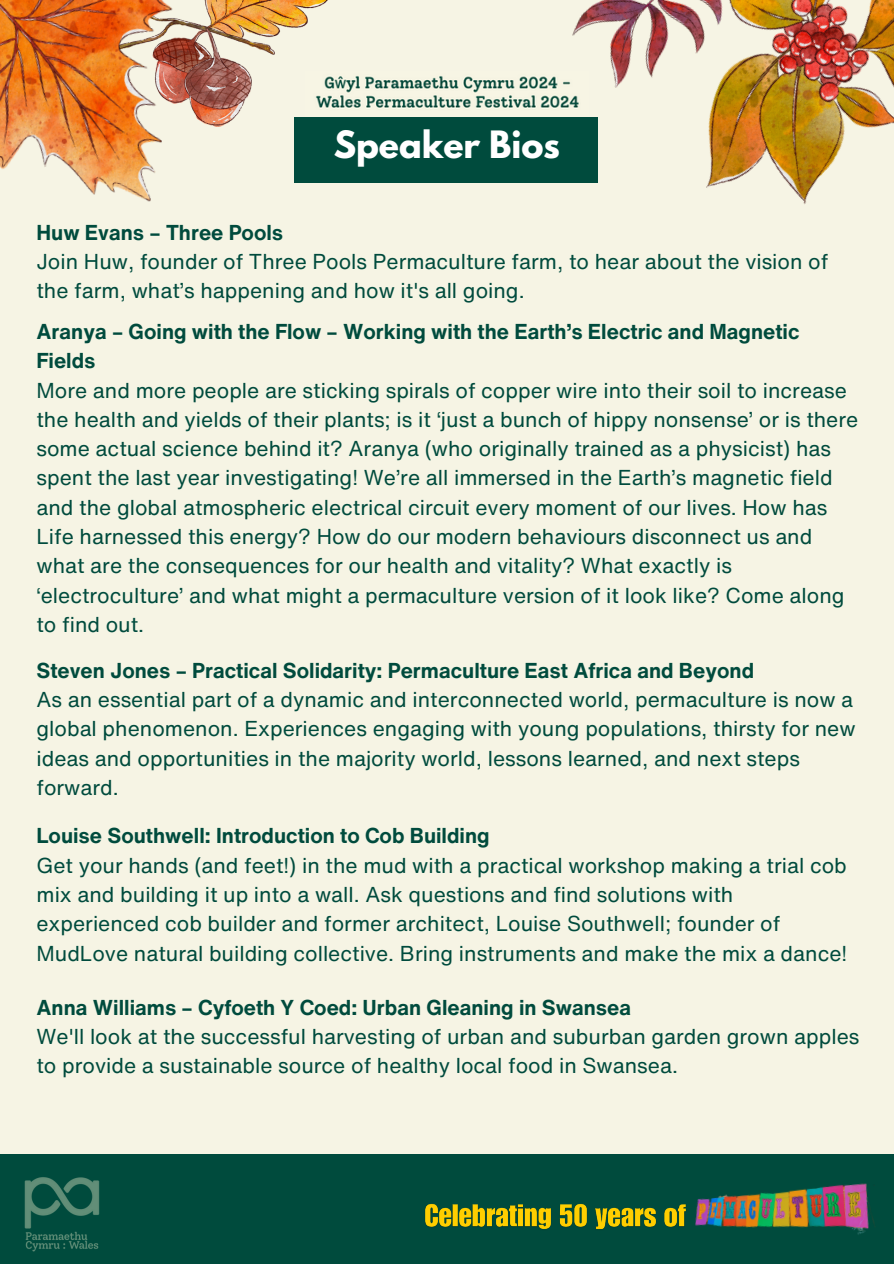
<style>
.page{position:relative;width:894px;height:1264px;background:#fff}
.page>*{position:absolute;margin:0;border:0;box-sizing:border-box;transform-origin:0 0}
.t1{font:700 33.3px "League Spartan";color:#fff}
.t2{font:21px/29.2px "Helvetica Now Text";color:#004b3d}
.t3{font:700 21px/29.2px "Helvetica Now Text";color:#004b3d}
</style>
<div class="page">
<div style="left:0;top:0;width:893px;height:1263px;background:#f6f4e4"></div>
<div style="left:0;top:1153px;width:893px;height:110px;background:#004b3d"></div>
<img style="left:24px;top:1177px;width:76px;height:75px">
<div style="left:294px;top:117px;width:303px;height:65px;background:#004b3d"></div>
<img style="left:330px;top:76px;width:213px;height:33px">
<img style="left:196px;top:0;width:134px;height:127px">
<img style="left:0;top:0;width:196px;height:202px">
<img style="left:543px;top:0;width:70px;height:108px">
<img style="left:613px;top:0;width:280px;height:204px">
<img style="left:695px;top:1183px;width:180px;height:52px">
<img style="left:425px;top:1203px;width:261px;height:26px">
<p class="t1" style="left:333px;top:128px;width:228px">Speaker Bios</p>
<p class="t3" style="left:36px;top:217px;width:248px">Huw Evans – Three Pools</p>
<p class="t2" style="left:36px;top:246px;width:793px">Join Huw, founder of Three Pools Permaculture farm, to hear about the vision of the farm, what’s happening and how it's all going.</p>
<p class="t3" style="left:36px;top:316px;width:764px">Aranya – Going with the Flow – Working with the Earth’s Electric and Magnetic<br>Fields</p>
<p class="t2" style="left:36px;top:375px;width:823px">More and more people are sticking spirals of copper wire into their soil to increase the health and yields of their plants; is it ‘just a bunch of hippy nonsense’ or is there some actual science behind it? Aranya (who originally trained as a physicist) has spent the last year investigating! We’re all immersed in the Earth’s magnetic field and the global atmospheric electrical circuit every moment of our lives. How has Life harnessed this energy? How do our modern behaviours disconnect us and what are the consequences for our health and vitality? What exactly is ‘electroculture’ and what might a permaculture version of it look like? Come along to find out.</p>
<p class="t3" style="left:36px;top:655px;width:719px">Steven Jones – Practical Solidarity: Permaculture East Africa and Beyond</p>
<p class="t2" style="left:36px;top:684px;width:820px">As an essential part of a dynamic and interconnected world, permaculture is now a global phenomenon. Experiences engaging with young populations, thirsty for new ideas and opportunities in the majority world, lessons learned, and next steps forward.</p>
<p class="t3" style="left:36px;top:821px;width:454px">Louise Southwell: Introduction to Cob Building</p>
<p class="t2" style="left:36px;top:850px;width:812px">Get your hands (and feet!) in the mud with a practical workshop making a trial cob mix and building it up into a wall. Ask questions and find solutions with experienced cob builder and former architect, Louise Southwell; founder of MudLove natural building collective. Bring instruments and make the mix a dance!</p>
<p class="t3" style="left:36px;top:992px;width:596px">Anna Williams – Cyfoeth Y Coed: Urban Gleaning in Swansea</p>
<p class="t2" style="left:36px;top:1021px;width:824px">We'll look at the successful harvesting of urban and suburban garden grown apples to provide a sustainable source of healthy local food in Swansea.</p>
</div>
